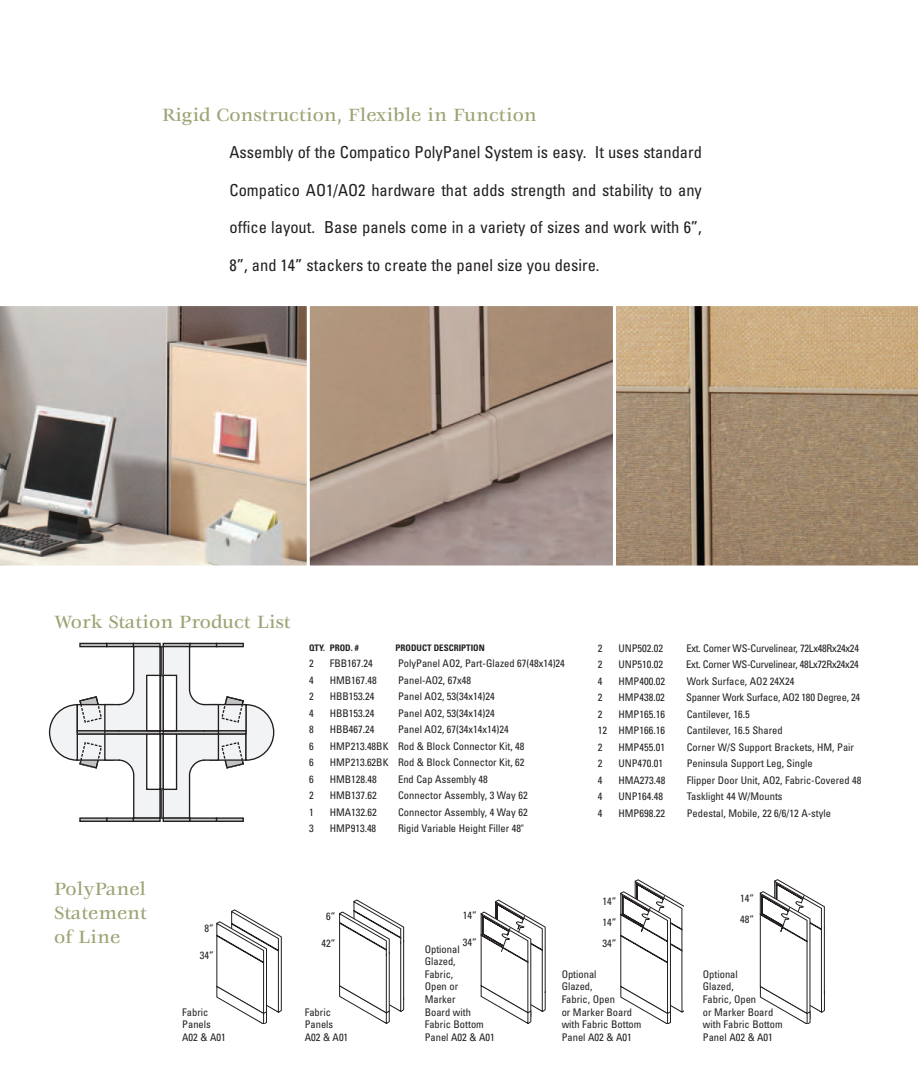
<style>
.page{position:relative;width:918px;height:1080px;background:#fff}
.page>*{position:absolute;margin:0;border:0;box-sizing:border-box;transform-origin:0 0}
.t1{font:500 19.5px/24px "Veljovic";color:#9ea374;text-align:justify}
.t2{font:condensed 16.5px "Univers";color:#231f20}
.t3{font:condensed 10.5px/12.6px "Univers";color:#231f20}
.t4{font:condensed 10.5px "Univers";letter-spacing:-.02em;color:#231f20}
.t5{font:700 condensed 9px "Univers";color:#231f20}
</style>
<div class="page">
<svg style="left:339px;top:899px;width:66px;height:124px"></svg>
<svg style="left:480px;top:899px;width:65px;height:124px"></svg>
<svg style="left:620px;top:879px;width:64px;height:144px"></svg>
<svg style="left:759px;top:879px;width:66px;height:144px"></svg>
<svg style="left:216px;top:909px;width:66px;height:114px"></svg>
<div style="left:163px;top:643px;width:28px;height:4px;border:1px solid #231f20"></div>
<div style="left:189px;top:643px;width:28px;height:4px;border:1px solid #231f20"></div>
<div style="left:216px;top:643px;width:28px;height:4px;border:1px solid #231f20"></div>
<div style="left:133px;top:643px;width:28px;height:4px;border:1px solid #231f20"></div>
<div style="left:106px;top:643px;width:28px;height:4px;border:1px solid #231f20"></div>
<div style="left:79px;top:643px;width:28px;height:4px;border:1px solid #231f20"></div>
<hr style="left:163px;top:818px;width:27px;height:3px;background:#c1c2c4">
<div style="left:163px;top:817px;width:28px;height:5px;border:1px solid #231f20"></div>
<hr style="left:190px;top:818px;width:27px;height:3px;background:#c1c2c4">
<div style="left:189px;top:817px;width:28px;height:5px;border:1px solid #231f20"></div>
<hr style="left:217px;top:818px;width:26px;height:3px;background:#c1c2c4">
<div style="left:216px;top:817px;width:28px;height:5px;border:1px solid #231f20"></div>
<hr style="left:133px;top:818px;width:27px;height:3px;background:#c1c2c4">
<div style="left:133px;top:817px;width:28px;height:5px;border:1px solid #231f20"></div>
<hr style="left:107px;top:818px;width:26px;height:3px;background:#c1c2c4">
<div style="left:106px;top:817px;width:28px;height:5px;border:1px solid #231f20"></div>
<hr style="left:80px;top:818px;width:27px;height:3px;background:#c1c2c4">
<div style="left:79px;top:817px;width:28px;height:5px;border:1px solid #231f20"></div>
<svg style="left:49px;top:645px;width:225px;height:174px"></svg>
<svg style="left:0;top:306px;width:307px;height:260px;background:#b3a79c"></svg>
<svg style="left:311px;top:308px;width:300px;height:256px;background:#a89384"></svg>
<div style="left:308px;top:305px;width:306px;height:262px;border:2px solid #fff"></div>
<svg style="left:616px;top:306px;width:302px;height:260px;background:#a99072"></svg>
<h1 class="t1" style="left:162px;top:104px;width:376px">Rigid Construction, Flexible in Function</h1>
<h2 class="t2" style="left:229px;top:146px;width:474px">Assembly of the Compatico PolyPanel System is easy. It uses standard</h2>
<h2 class="t2" style="left:229px;top:184px;width:474px">Compatico AO1/AO2 hardware that adds strength and stability to any</h2>
<h2 class="t2" style="left:229px;top:221px;width:474px">office layout. Base panels come in a variety of sizes and work with 6”,</h2>
<h2 class="t2" style="left:229px;top:259px;width:372px">8”, and 14” stackers to create the panel size you desire.</h2>
<h1 class="t1" style="left:54px;top:611px;width:238px">Work Station Product List</h1>
<p class="t5" style="left:309px;top:644px;width:51px">QTY. PROD. #</p>
<p class="t5" style="left:396px;top:644px;width:91px">PRODUCT DESCRIPTION</p>
<p class="t3" style="left:309px;top:658px;width:6px">2</p>
<p class="t3" style="left:330px;top:658px;width:45px">FBB167.24</p>
<p class="t3" style="left:398px;top:658px;width:168px">PolyPanel AO2, Part-Glazed 67(48x14)24</p>
<p class="t3" style="left:309px;top:675px;width:6px">4</p>
<p class="t3" style="left:330px;top:675px;width:49px">HMB167.48</p>
<p class="t3" style="left:398px;top:675px;width:75px">Panel-AO2, 67x48</p>
<p class="t3" style="left:309px;top:691px;width:6px">2</p>
<p class="t3" style="left:330px;top:691px;width:46px">HBB153.24</p>
<p class="t3" style="left:398px;top:691px;width:98px">Panel AO2, 53(34x14)24</p>
<p class="t3" style="left:309px;top:708px;width:6px">4</p>
<p class="t3" style="left:330px;top:708px;width:46px">HBB153.24</p>
<p class="t3" style="left:398px;top:708px;width:98px">Panel AO2, 53(34x14)24</p>
<p class="t3" style="left:309px;top:724px;width:6px">8</p>
<p class="t3" style="left:330px;top:724px;width:46px">HBB467.24</p>
<p class="t3" style="left:398px;top:724px;width:112px">Panel AO2, 67(34x14x14)24</p>
<p class="t3" style="left:309px;top:741px;width:6px">6</p>
<p class="t3" style="left:330px;top:741px;width:196px">HMP213.48BK Rod &amp; Block Connector Kit, 48</p>
<p class="t3" style="left:309px;top:757px;width:6px">6</p>
<p class="t3" style="left:330px;top:757px;width:196px">HMP213.62BK Rod &amp; Block Connector Kit, 62</p>
<p class="t3" style="left:309px;top:774px;width:6px">6</p>
<p class="t3" style="left:330px;top:774px;width:49px">HMB128.48</p>
<p class="t3" style="left:398px;top:774px;width:91px">End Cap Assembly 48</p>
<p class="t3" style="left:309px;top:790px;width:6px">2</p>
<p class="t3" style="left:330px;top:790px;width:49px">HMB137.62</p>
<p class="t3" style="left:398px;top:790px;width:131px">Connector Assembly, 3 Way 62</p>
<p class="t3" style="left:309px;top:807px;width:6px">1</p>
<p class="t3" style="left:330px;top:807px;width:49px">HMA132.62</p>
<p class="t3" style="left:398px;top:807px;width:131px">Connector Assembly, 4 Way 62</p>
<p class="t3" style="left:309px;top:823px;width:6px">3</p>
<p class="t3" style="left:330px;top:823px;width:48px">HMP913.48</p>
<p class="t3" style="left:398px;top:823px;width:127px">Rigid Variable Height Filler 48"</p>
<p class="t3" style="left:598px;top:643px;width:6px">2</p>
<p class="t3" style="left:618px;top:643px;width:46px">UNP502.02</p>
<p class="t4" style="left:687px;top:644px;width:174px">Ext. Corner WS-Curvelinear, 72Lx48Rx24x24</p>
<p class="t3" style="left:598px;top:659px;width:6px">2</p>
<p class="t3" style="left:618px;top:659px;width:46px">UNP510.02</p>
<p class="t4" style="left:686px;top:661px;width:174px">Ext. Corner WS-Curvelinear, 48Lx72Rx24x24</p>
<p class="t3" style="left:598px;top:676px;width:6px">4</p>
<p class="t3" style="left:618px;top:676px;width:48px">HMP400.02</p>
<p class="t3" style="left:687px;top:676px;width:109px">Work Surface, AO2 24X24</p>
<p class="t3" style="left:598px;top:692px;width:6px">2</p>
<p class="t3" style="left:618px;top:692px;width:48px">HMP438.02</p>
<p class="t4" style="left:686px;top:694px;width:175px">Spanner Work Surface, AO2 180 Degree, 24</p>
<p class="t3" style="left:598px;top:709px;width:6px">2</p>
<p class="t3" style="left:618px;top:709px;width:48px">HMP165.16</p>
<p class="t3" style="left:687px;top:709px;width:65px">Cantilever, 16.5</p>
<p class="t3" style="left:598px;top:725px;width:69px">12 HMP166.16</p>
<p class="t3" style="left:687px;top:725px;width:97px">Cantilever, 16.5 Shared</p>
<p class="t3" style="left:598px;top:742px;width:6px">2</p>
<p class="t3" style="left:618px;top:742px;width:48px">HMP455.01</p>
<p class="t3" style="left:687px;top:742px;width:169px">Corner W/S Support Brackets, HM, Pair</p>
<p class="t3" style="left:598px;top:758px;width:6px">2</p>
<p class="t3" style="left:618px;top:758px;width:46px">UNP470.01</p>
<p class="t3" style="left:687px;top:758px;width:128px">Peninsula Support Leg, Single</p>
<p class="t3" style="left:598px;top:775px;width:6px">4</p>
<p class="t3" style="left:618px;top:775px;width:49px">HMA273.48</p>
<p class="t3" style="left:687px;top:775px;width:176px">Flipper Door Unit, AO2, Fabric-Covered 48</p>
<p class="t3" style="left:598px;top:791px;width:6px">4</p>
<p class="t3" style="left:618px;top:791px;width:46px">UNP164.48</p>
<p class="t3" style="left:687px;top:791px;width:97px">Tasklight 44 W/Mounts</p>
<p class="t3" style="left:598px;top:808px;width:6px">4</p>
<p class="t3" style="left:618px;top:808px;width:48px">HMP698.22</p>
<p class="t3" style="left:687px;top:808px;width:146px">Pedestal, Mobile, 22 6/6/12 A-style</p>
<h1 class="t1" style="left:54px;top:879px;width:94px">PolyPanel Statement of Line</h1>
<p class="t3" style="left:205px;top:923px;width:11px">8”</p>
<p class="t3" style="left:200px;top:950px;width:15px">34”</p>
<p class="t3" style="left:182px;top:1006px;width:45px">Fabric<br>Panels<br>A02 &amp; A01</p>
<p class="t3" style="left:326px;top:911px;width:11px">6”</p>
<p class="t3" style="left:322px;top:938px;width:15px">42”</p>
<p class="t3" style="left:305px;top:1006px;width:45px">Fabric<br>Panels<br>A02 &amp; A01</p>
<p class="t3" style="left:463px;top:910px;width:15px">14”</p>
<p class="t3" style="left:463px;top:937px;width:15px">34”</p>
<p class="t3" style="left:425px;top:943px;width:72px">Optional<br>Glazed,<br>Fabric,<br>Open or<br>Marker<br>Board with<br>Fabric Bottom<br>Panel A02 &amp; A01</p>
<p class="t3" style="left:603px;top:892px;width:15px;line-height:21px;text-align:justify">14” 14” 34”</p>
<p class="t3" style="left:740px;top:889px;width:15px;line-height:21px">14”<br>48”</p>
<p class="t3" style="left:562px;top:969px;width:81px">Optional<br>Glazed,<br>Fabric, Open<br>or Marker Board with Fabric Bottom<br>Panel A02 &amp; A01</p>
<p class="t3" style="left:703px;top:969px;width:81px">Optional<br>Glazed,<br>Fabric, Open<br>or Marker Board with Fabric Bottom<br>Panel A02 &amp; A01</p>
</div>
